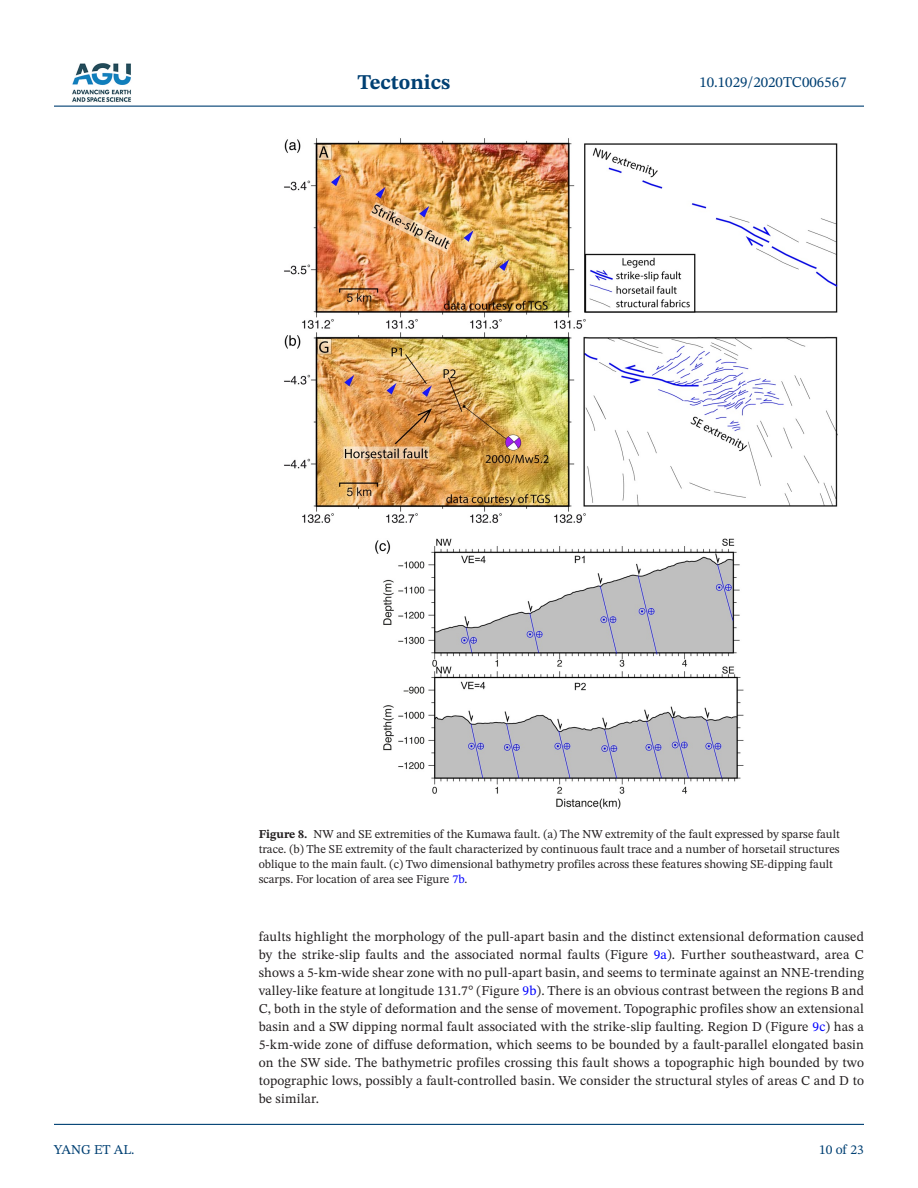
<style>
.page{position:relative;width:918px;height:1188px;background:#fff}
.page>*{position:absolute;margin:0;border:0;box-sizing:border-box;transform-origin:0 0}
.t1{font:700 21px "STIX Two Text";color:#004073}
.t2{font:15px "STIX Two Text";color:#004073}
.t3{font:13.5px/18px "STIX Two Text";letter-spacing:.01em;color:#231f20;text-align:justify}
.t4{font:13.5px "STIX Two Text";color:#004073}
.t5{font:12px/15px "STIX Two Text";color:#231f20}
.s1{font-weight:700}
.s2{color:#00f}
</style>
<div class="page">
<hr style="left:54px;top:106px;width:810px;height:1px;background:#004073">
<hr style="left:54px;top:1124px;width:810px;height:1px;background:#004073">
<img style="left:72px;top:63px;width:59px;height:39px">
<img style="left:284px;top:138px;width:554px;height:671px">
<h1 class="t1" style="left:357px;top:67px;width:95px">Tectonics</h1>
<p class="t2" style="left:699px;top:72px;width:149px">10.1029/2020TC006567</p>
<p class="t4" style="left:54px;top:1140px;width:82px">YANG ET AL.</p>
<p class="t5" style="left:259px;top:826px;width:583px"><span class="s1">Figure 8.</span> NW and SE extremities of the Kumawa fault. (a) The NW extremity of the fault expressed by sparse fault trace. (b) The SE extremity of the fault characterized by continuous fault trace and a number of horsetail structures oblique to the main fault. (c) Two dimensional bathymetry profiles across these features showing SE-dipping fault scarps. For location of area see Figure <span class="s2">7b</span>.</p>
<p class="t3" style="left:259px;top:927px;width:607px">faults highlight the morphology of the pull-apart basin and the distinct extensional deformation caused by the strike-slip faults and the associated normal faults (Figure <span class="s2">9a</span>). Further southeastward, area C shows a 5-km-wide shear zone with no pull-apart basin, and seems to terminate against an NNE-trending valley-like feature at longitude 131.7° (Figure <span class="s2">9b</span>). There is an obvious contrast between the regions B and C, both in the style of deformation and the sense of movement. Topographic profiles show an extensional basin and a SW dipping normal fault associated with the strike-slip faulting. Region D (Figure <span class="s2">9c</span>) has a 5-km-wide zone of diffuse deformation, which seems to be bounded by a fault-parallel elongated basin on the SW side. The bathymetric profiles crossing this fault shows a topographic high bounded by two topographic lows, possibly a fault-controlled basin. We consider the structural styles of areas C and D to be similar.</p>
<p class="t4" style="left:819px;top:1140px;width:46px">10 of 23</p>
</div>
